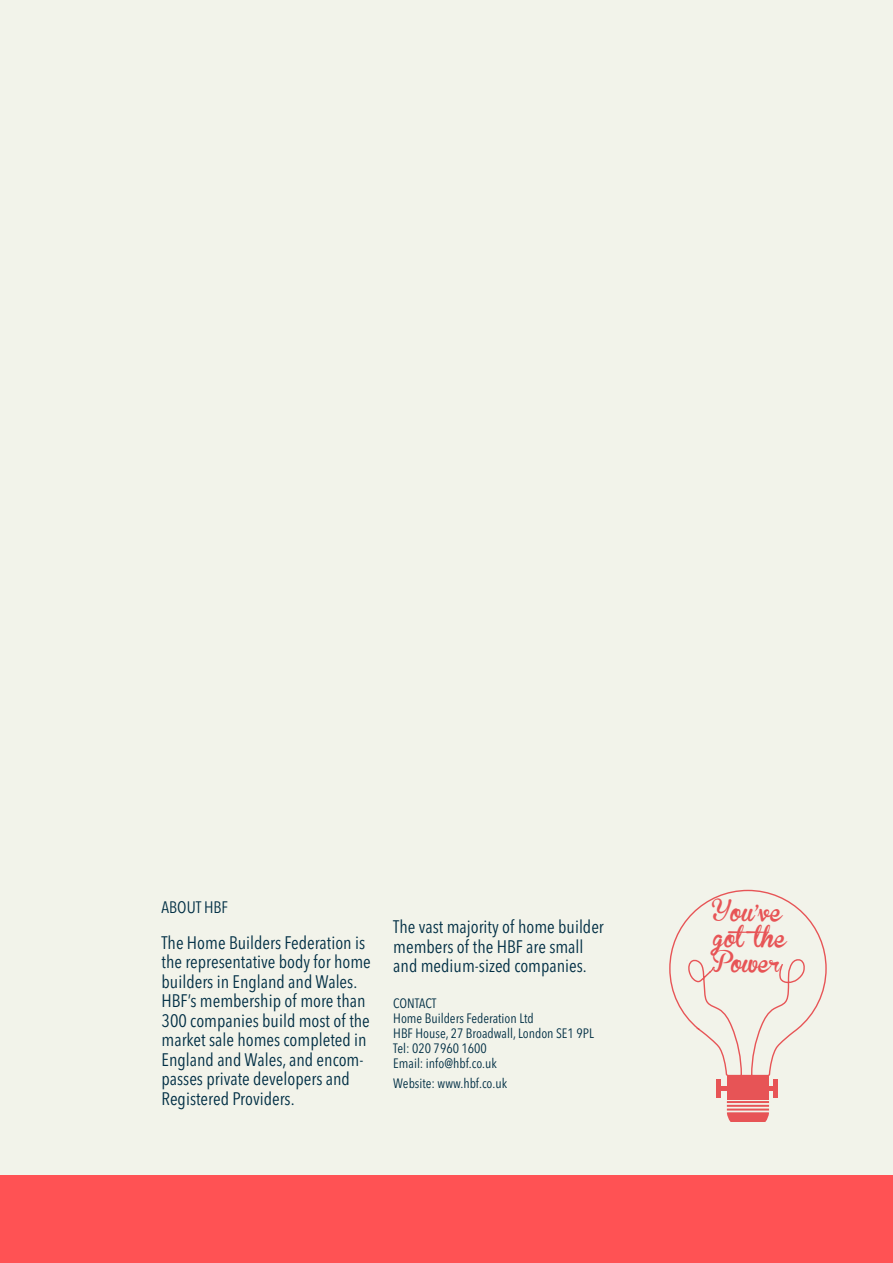
<style>
.page{position:relative;width:893px;height:1263px;background:#f2f3ea}
.page>*{position:absolute;margin:0;border:0;box-sizing:border-box;transform-origin:0 0}
.t1{font:20.85px/25px "Brannboll Fet";color:#e75456}
.t2{font:condensed 18px/19.5px "Avenir Next LT Pro";color:#002e44}
.t3{font:condensed 16.5px "Avenir Next LT Pro";color:#002e44}
.t4{font:condensed 13.5px/15px "Avenir Next LT Pro";color:#002e44}
</style>
<div class="page">
<svg style="left:669px;top:890px;width:158px;height:232px"></svg>
<div style="left:0;top:1176px;width:893px;height:87px;background:#ff5254"></div>
<p class="t3" style="left:162px;top:897px;width:68px">ABOUT HBF</p>
<p class="t2" style="left:162px;top:933px;width:211px">The Home Builders Federation is the representative body for home builders in England and Wales.<br>HBF’s membership of more than<br>300 companies build most of the market sale homes completed in<br>England and Wales, and encom&shy;passes private developers and<br>Registered Providers.</p>
<p class="t2" style="left:393px;top:917px;width:212px">The vast majority of home builder members of the HBF are small and medium-sized companies.</p>
<p class="t4" style="left:393px;top:996px;width:202px">CONTACT<br>Home Builders Federation Ltd<br>HBF House, 27 Broadwall, London SE1 9PL<br>Tel: 020 7960 1600<br>Email: info@hbf.co.uk</p>
<p class="t4" style="left:393px;top:1075px;width:115px">Website: www.hbf.co.uk</p>
<p class="t1" style="left:713px;top:903px;width:75px">You’ve gotthe<br>Power</p>
</div>
